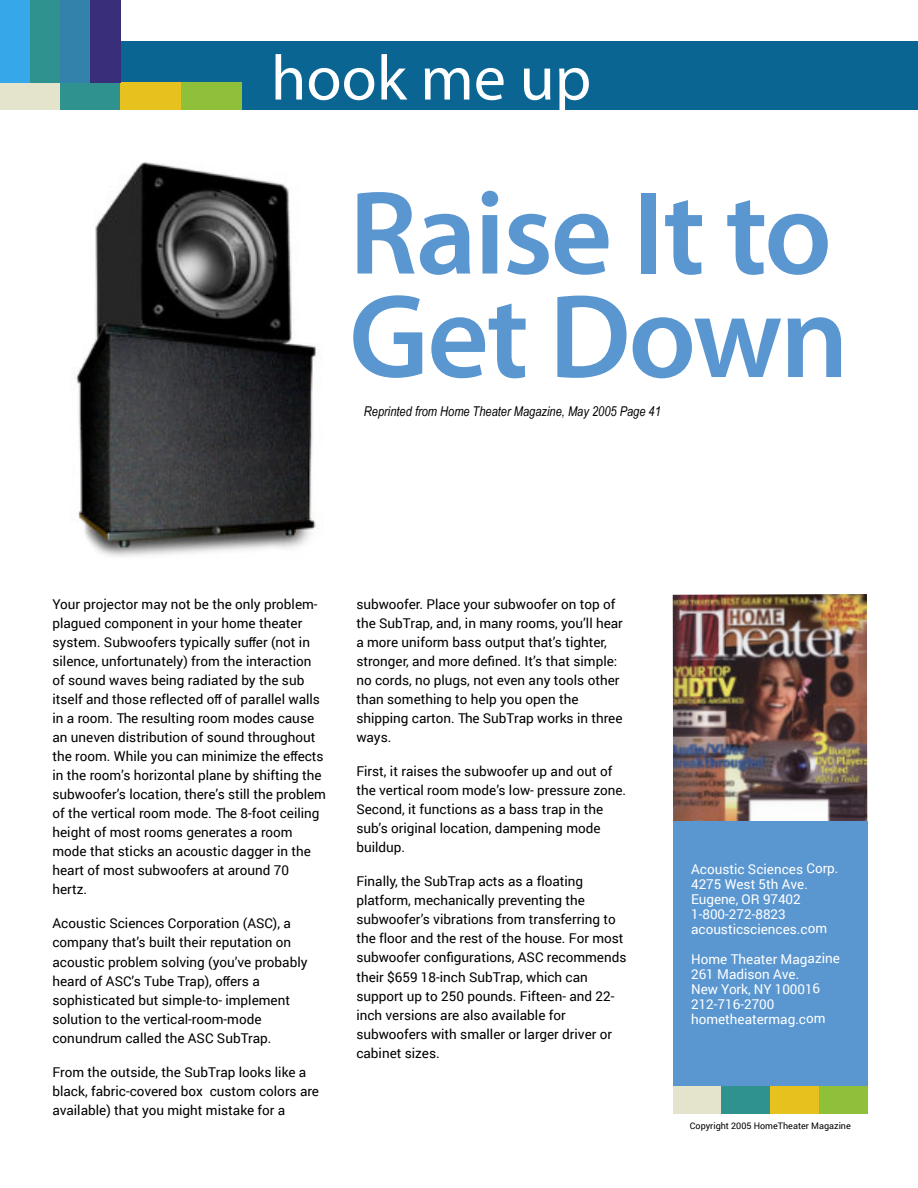
<style>
.page{position:relative;width:918px;height:1188px;background:#fff}
.page>*{position:absolute;margin:0;border:0;box-sizing:border-box;transform-origin:0 0}
.t1{font:600 120px/103.5px "Myriad Pro";letter-spacing:-.02em;color:#5a97d1}
.t2{font:64.05px "Myriad Pro";color:#fff}
.t3{font:13.5px/19px "Roboto";color:#000}
.t4{font:13.5px/15px "Roboto";color:#fff}
.t5{font:italic 13.5px "Arial Narrow";color:#000}
.t6{font:9px "Roboto";color:#000}
.s1{font-family:"Arial"}
</style>
<div class="page">
<img style="left:672px;top:594px;width:196px;height:227px">
<img style="left:75px;top:162px;width:242px;height:395px">
<div style="left:0;top:41px;width:918px;height:69px;background:#0b6592"></div>
<div style="left:0;top:82px;width:61px;height:28px;background:#e4e3cc"></div>
<div style="left:0;top:0;width:30px;height:82px;background:#36a7e9"></div>
<div style="left:30px;top:0;width:30px;height:82px;background:#2f928e"></div>
<div style="left:60px;top:82px;width:61px;height:28px;background:#2f928e"></div>
<div style="left:121px;top:82px;width:60px;height:28px;background:#e7c21e"></div>
<div style="left:181px;top:82px;width:61px;height:28px;background:#90bf39"></div>
<div style="left:60px;top:0;width:30px;height:82px;background:#3382ac"></div>
<div style="left:90px;top:0;width:31px;height:82px;background:#392e7a"></div>
<div style="left:673px;top:821px;width:195px;height:293px;background:#5a97d1"></div>
<div style="left:673px;top:1087px;width:49px;height:27px;background:#e4e3cc"></div>
<div style="left:721px;top:1087px;width:49px;height:27px;background:#2f928e"></div>
<div style="left:770px;top:1087px;width:49px;height:27px;background:#e7c21e"></div>
<div style="left:819px;top:1087px;width:49px;height:27px;background:#90bf39"></div>
<h2 class="t2" style="left:271px;top:52px;width:322px">hook me up</h2>
<h1 class="t1" style="left:349px;top:192px;width:501px">Raise It to<br>Get Down</h1>
<p class="t5" style="left:364px;top:406px;width:299px">Reprinted from Home Theater Magazine, May 2005 Page 41</p>
<p class="t3" style="left:52px;top:594px;width:275px">Your projector may not be the only problem&shy;plagued component in your home theater system. Subwoofers typically su<span class="s1">ff</span>er (not in silence, unfortunately) from the interaction of sound waves being radiated by the sub itself and those reflected o<span class="s1">ff</span> of parallel walls in a room. The resulting room modes cause an uneven distribution of sound throughout the room. While you can minimize the e<span class="s1">ff</span>ects in the room’s horizontal plane by shifting the subwoofer’s location, there’s still the problem of the vertical room mode. The 8-foot ceiling height of most rooms generates a room mode that sticks an acoustic dagger in the heart of most subwoofers at around 70 hertz.</p>
<p class="t3" style="left:52px;top:914px;width:257px">Acoustic Sciences Corporation (ASC), a company that’s built their reputation on acoustic problem solving (you’ve probably heard of ASC’s Tube Trap), o<span class="s1">ff</span>ers a sophisticated but simple-to- implement solution to the vertical-room-mode conundrum called the ASC SubTrap.</p>
<p class="t3" style="left:52px;top:1062px;width:268px">From the outside, the SubTrap looks like a black, fabric-covered box custom colors are available) that you might mistake for a</p>
<p class="t3" style="left:356px;top:594px;width:268px">subwoofer. Place your subwoofer on top of the SubTrap, and, in many rooms, you’ll hear a more uniform bass output that’s tighter, stronger, and more defined. It’s that simple: no cords, no plugs, not even any tools other than something to help you open the shipping carton. The SubTrap works in three ways.</p>
<p class="t3" style="left:356px;top:761px;width:271px">First, it raises the subwoofer up and out of the vertical room mode’s low- pressure zone.<br>Second, it functions as a bass trap in the sub’s original location, dampening mode buildup.</p>
<p class="t3" style="left:356px;top:871px;width:272px">Finally, the SubTrap acts as a floating platform, mechanically preventing the subwoofer’s vibrations from transferring to the floor and the rest of the house. For most subwoofer configurations, ASC recommends their $659 18-inch SubTrap, which can support up to 250 pounds. Fifteen- and 22- inch versions are also available for subwoofers with smaller or larger driver or cabinet sizes.</p>
<p class="t4" style="left:691px;top:861px;width:149px">Acoustic Sciences Corp.<br>4275 West 5th Ave.<br>Eugene, OR 97402<br>1-800-272-8823 acousticsciences.com</p>
<p class="t4" style="left:691px;top:951px;width:150px">Home Theater Magazine<br>261 Madison Ave.<br>New York, NY 100016<br>212-716-2700 hometheatermag.com</p>
<p class="t6" style="left:690px;top:1120px;width:162px">Copyright 2005 HomeTheater Magazine</p>
</div>
